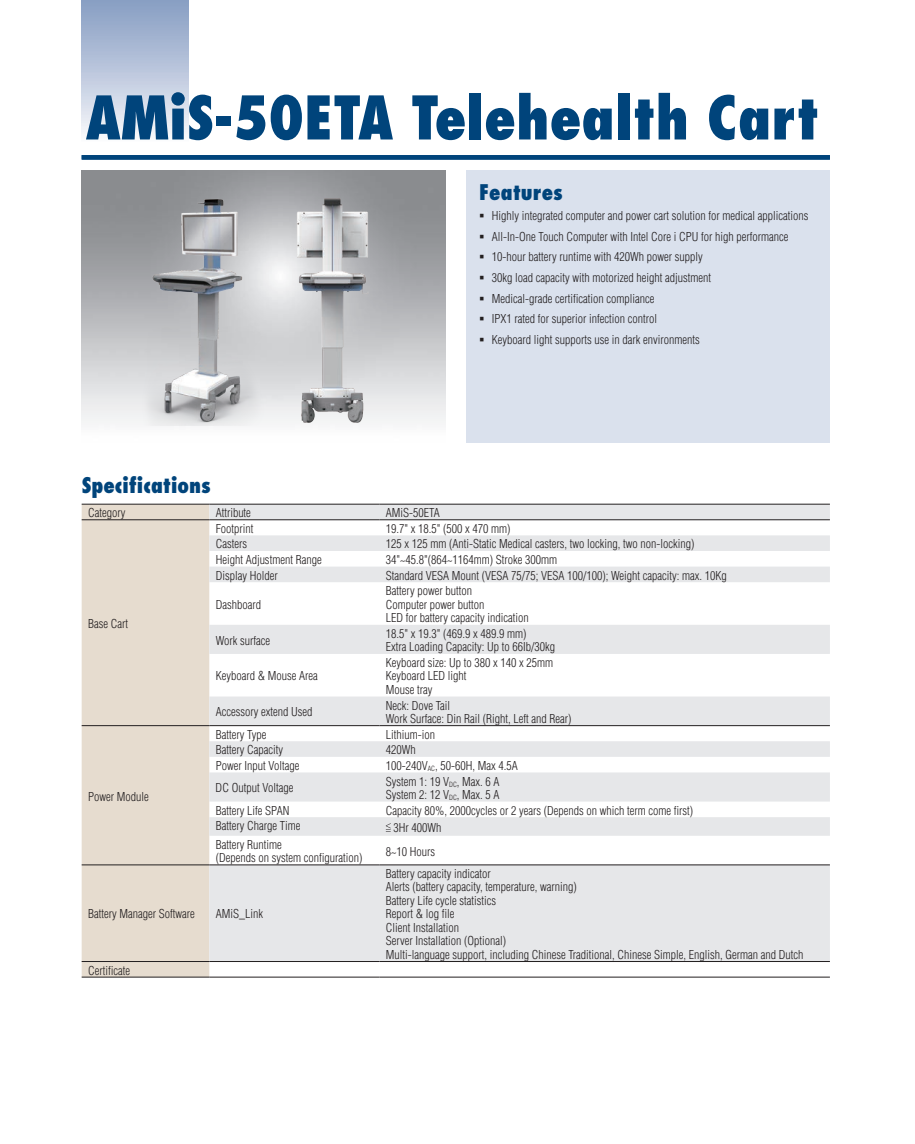
<style>
.page{position:relative;width:915px;height:1144px;background:#fff}
.page>*{position:absolute;margin:0;border:0;box-sizing:border-box;transform-origin:0 0}
.t1{font:800 condensed 58.5px "Futura";color:#00447b}
.t2{font:800 condensed 21px "Futura";color:#00447b}
.t3{font:300 condensed 12px/13.5px "Helvetica";color:#231f20}
</style>
<div class="page">
<div style="left:82px;top:0;width:106px;height:143px;background:linear-gradient(to bottom,#849bc1,#f9fafc)"></div>
<div style="left:82px;top:155px;width:748px;height:5px;background:#00447b"></div>
<div style="left:466px;top:170px;width:364px;height:272px;background:#dae1ed"></div>
<div style="left:82px;top:505px;width:127px;height:472px;background:#e6dccf"></div>
<svg style="left:209px;top:505px;width:621px;height:456px;fill:#e6e7e9"></svg>
<hr style="left:82px;top:504px;width:127px;height:1px;background:#231f20">
<hr style="left:209px;top:504px;width:170px;height:1px;background:#231f20">
<hr style="left:379px;top:504px;width:451px;height:1px;background:#231f20">
<hr style="left:82px;top:519px;width:127px;height:1px;background:#231f20">
<hr style="left:209px;top:519px;width:170px;height:1px;background:#231f20">
<hr style="left:379px;top:519px;width:451px;height:1px;background:#231f20">
<hr style="left:82px;top:725px;width:127px;height:1px;background:#231f20">
<hr style="left:209px;top:725px;width:170px;height:1px;background:#231f20">
<hr style="left:379px;top:725px;width:451px;height:1px;background:#231f20">
<hr style="left:82px;top:864px;width:127px;height:1px;background:#231f20">
<hr style="left:209px;top:864px;width:170px;height:1px;background:#231f20">
<hr style="left:379px;top:864px;width:451px;height:1px;background:#231f20">
<hr style="left:82px;top:961px;width:127px;height:1px;background:#231f20">
<hr style="left:209px;top:961px;width:170px;height:1px;background:#231f20">
<hr style="left:379px;top:961px;width:451px;height:1px;background:#231f20">
<hr style="left:82px;top:977px;width:127px;height:1px;background:#231f20">
<hr style="left:209px;top:977px;width:170px;height:1px;background:#231f20">
<hr style="left:379px;top:977px;width:451px;height:1px;background:#231f20">
<svg style="left:386px;top:823px;width:5px;height:9px"></svg>
<img style="left:138px;top:191px;width:130px;height:235px">
<img style="left:290px;top:190px;width:84px;height:242px">
<h1 class="t1" style="left:85px;top:81px;width:735px">AMiS-50ETA Telehealth Cart</h1>
<h2 class="t2" style="left:479px;top:179px;width:85px">Features</h2>
<p class="t3" style="left:492px;top:205px;width:318px;line-height:20.7px">Highly integrated computer and power cart solution for medical applications All-In-One Touch Computer with Intel Core i CPU for high performance 10-hour battery runtime with 420Wh power supply<br>30kg load capacity with motorized height adjustment<br>Medical-grade certification compliance<br>IPX1 rated for superior infection control<br>Keyboard light supports use in dark environments</p>
<h2 class="t2" style="left:82px;top:472px;width:131px">Specifications</h2>
<p class="t3" style="left:88px;top:506px;width:39px">Category</p>
<p class="t3" style="left:216px;top:506px;width:37px">Attribute</p>
<p class="t3" style="left:386px;top:506px;width:55px">AMiS-50ETA</p>
<p class="t3" style="left:88px;top:617px;width:42px">Base Cart</p>
<p class="t3" style="left:88px;top:789px;width:62px">Power Module</p>
<p class="t3" style="left:216px;top:522px;width:39px">Footprint</p>
<p class="t3" style="left:386px;top:522px;width:126px">19.7" x 18.5" (500 x 470 mm)</p>
<p class="t3" style="left:216px;top:537px;width:33px">Casters</p>
<p class="t3" style="left:386px;top:537px;width:310px">125 x 125 mm (Anti-Static Medical casters, two locking, two non-locking)</p>
<p class="t3" style="left:216px;top:553px;width:107px">Height Adjustment Range</p>
<p class="t3" style="left:386px;top:553px;width:173px">34"~45.8"(864~1164mm) Stroke 300mm</p>
<p class="t3" style="left:216px;top:568px;width:63px">Display Holder</p>
<p class="t3" style="left:386px;top:568px;width:342px">Standard VESA Mount (VESA 75/75; VESA 100/100); Weight capacity: max. 10Kg</p>
<p class="t3" style="left:216px;top:597px;width:47px">Dashboard</p>
<p class="t3" style="left:386px;top:584px;width:144px">Battery power button<br>Computer power button<br>LED for battery capacity indication</p>
<p class="t3" style="left:216px;top:633px;width:56px">Work surface</p>
<p class="t3" style="left:386px;top:627px;width:171px">18.5" x 19.3" (469.9 x 489.9 mm)<br>Extra Loading Capacity: Up to 66Ib/30kg</p>
<p class="t3" style="left:216px;top:669px;width:103px">Keyboard &amp; Mouse Area</p>
<p class="t3" style="left:386px;top:656px;width:169px">Keyboard size: Up to 380 x 140 x 25mm<br>Keyboard LED light<br>Mouse tray</p>
<p class="t3" style="left:216px;top:705px;width:98px">Accessory extend Used</p>
<p class="t3" style="left:386px;top:698px;width:187px">Neck: Dove Tail<br>Work Surface: Din Rail (Right, Left and Rear)</p>
<p class="t3" style="left:216px;top:727px;width:52px">Battery Type</p>
<p class="t3" style="left:386px;top:727px;width:51px">Lithium-ion</p>
<p class="t3" style="left:216px;top:743px;width:69px">Battery Capacity</p>
<p class="t3" style="left:386px;top:743px;width:31px">420Wh</p>
<p class="t3" style="left:216px;top:759px;width:85px">Power Input Voltage</p>
<p class="t3" style="left:386px;top:759px;width:133px">100-240V<sub>AC</sub>, 50-60H, Max 4.5A</p>
<p class="t3" style="left:216px;top:781px;width:79px">DC Output Voltage</p>
<p class="t3" style="left:386px;top:774px;width:115px">System 1: 19 V<sub>DC</sub>, Max. 6 A<br>System 2: 12 V<sub>DC</sub>, Max. 5 A</p>
<p class="t3" style="left:216px;top:803px;width:75px">Battery Life SPAN</p>
<p class="t3" style="left:386px;top:803px;width:309px">Capacity 80%, 2000cycles or 2 years (Depends on which term come first)</p>
<p class="t3" style="left:216px;top:819px;width:86px">Battery Charge Time</p>
<p class="t3" style="left:393px;top:820px;width:49px">3Hr 400Wh</p>
<p class="t3" style="left:216px;top:837px;width:148px">Battery Runtime<br>(Depends on system configuration)</p>
<p class="t3" style="left:386px;top:844px;width:51px">8~10 Hours</p>
<p class="t3" style="left:88px;top:907px;width:108px">Battery Manager Software</p>
<p class="t3" style="left:216px;top:907px;width:49px">AMiS_Link</p>
<p class="t3" style="left:88px;top:963px;width:43px">Certificate</p>
<p class="t3" style="left:386px;top:867px;width:419px">Battery capacity indicator<br>Alerts (battery capacity, temperature, warning)<br>Battery Life cycle statistics<br>Report &amp; log file<br>Client Installation<br>Server Installation (Optional)<br>Multi-language support, including Chinese Traditional, Chinese Simple, English, German and Dutch</p>
</div>
